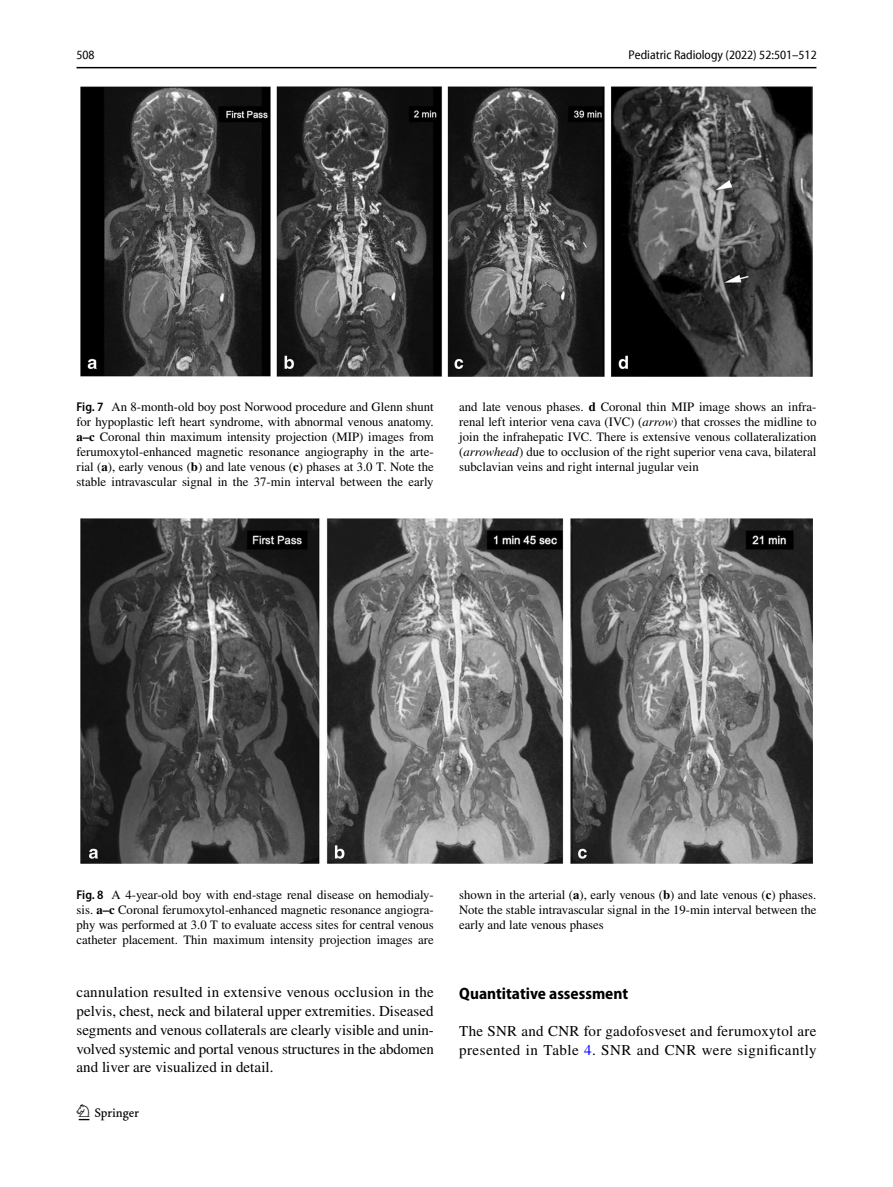
<style>
.page{position:relative;width:893px;height:1187px;background:#fff}
.page>*{position:absolute;margin:0;border:0;box-sizing:border-box;transform-origin:0 0}
.t1{font:22.5px "Springnew Regular 2";color:#000}
.t2{font:700 semi-condensed 16.5px "Myriad Pro";color:#000}
.t3{font:15px/18.8px "STIX";letter-spacing:.02em;color:#000;text-align:justify}
.t4{font:12.75px/15px "STIX";color:#000;text-align:justify}
.t5{font:semi-condensed 12.75px "Myriad Pro Unic";color:#000}
.s1{font-family:"Myriad Pro";font-weight:600;font-stretch:semi-condensed}
.s2{font-weight:700}
.s3{font-style:italic}
.s4{color:#00f}
</style>
<div class="page">
<hr style="left:77px;top:67px;width:739px;height:1px;background:#000">
<img style="left:81px;top:87px;width:731px;height:289px">
<img style="left:81px;top:518px;width:731px;height:345px">
<p class="t5" style="left:77px;top:50px;width:20px">508</p>
<p class="t5" style="left:629px;top:50px;width:190px">Pediatric Radiology (2022) 52:501–512</p>
<p class="t4" style="left:77px;top:400px;width:359px"><span class="s1">Fig. 7</span> An 8-month-old boy post Norwood procedure and Glenn shunt for hypoplastic left heart syndrome, with abnormal venous anatomy. <span class="s2">a–c</span> Coronal thin maximum intensity projection (MIP) images from ferumoxytol-enhanced magnetic resonance angiography in the arte&shy;rial (<span class="s2">a</span>), early venous (<span class="s2">b</span>) and late venous (<span class="s2">c</span>) phases at 3.0 T. Note the stable intravascular signal in the 37-min interval between the early</p>
<p class="t4" style="left:459px;top:400px;width:359px">and late venous phases. <span class="s2">d</span> Coronal thin MIP image shows an infra&shy;renal left interior vena cava (IVC) (<span class="s3">arrow</span>) that crosses the midline to join the infrahepatic IVC. There is extensive venous collateralization (<span class="s3">arrowhead</span>) due to occlusion of the right superior vena cava, bilateral subclavian veins and right internal jugular vein</p>
<p class="t4" style="left:77px;top:888px;width:359px"><span class="s1">Fig. 8</span> A 4-year-old boy with end-stage renal disease on hemodialy&shy;sis. <span class="s2">a–c</span> Coronal ferumoxytol-enhanced magnetic resonance angiogra&shy;phy was performed at 3.0 T to evaluate access sites for central venous catheter placement. Thin maximum intensity projection images are</p>
<p class="t4" style="left:459px;top:888px;width:359px">shown in the arterial (<span class="s2">a</span>), early venous (<span class="s2">b</span>) and late venous (<span class="s2">c</span>) phases.<br>Note the stable intravascular signal in the 19-min interval between the early and late venous phases</p>
<p class="t3" style="left:77px;top:983px;width:359px">cannulation resulted in extensive venous occlusion in the pelvis, chest, neck and bilateral upper extremities. Diseased segments and venous collaterals are clearly visible and unin&shy;volved systemic and portal venous structures in the abdomen and liver are visualized in detail.</p>
<p class="t2" style="left:459px;top:983px;width:170px">Quantitative assessment</p>
<p class="t3" style="left:459px;top:1022px;width:359px">The SNR and CNR for gadofosveset and ferumoxytol are presented in Table <span class="s4">4</span>. SNR and CNR were significantly</p>
<h1 class="t1" style="left:79px;top:1104px;width:62px">1 3</h1>
</div>
